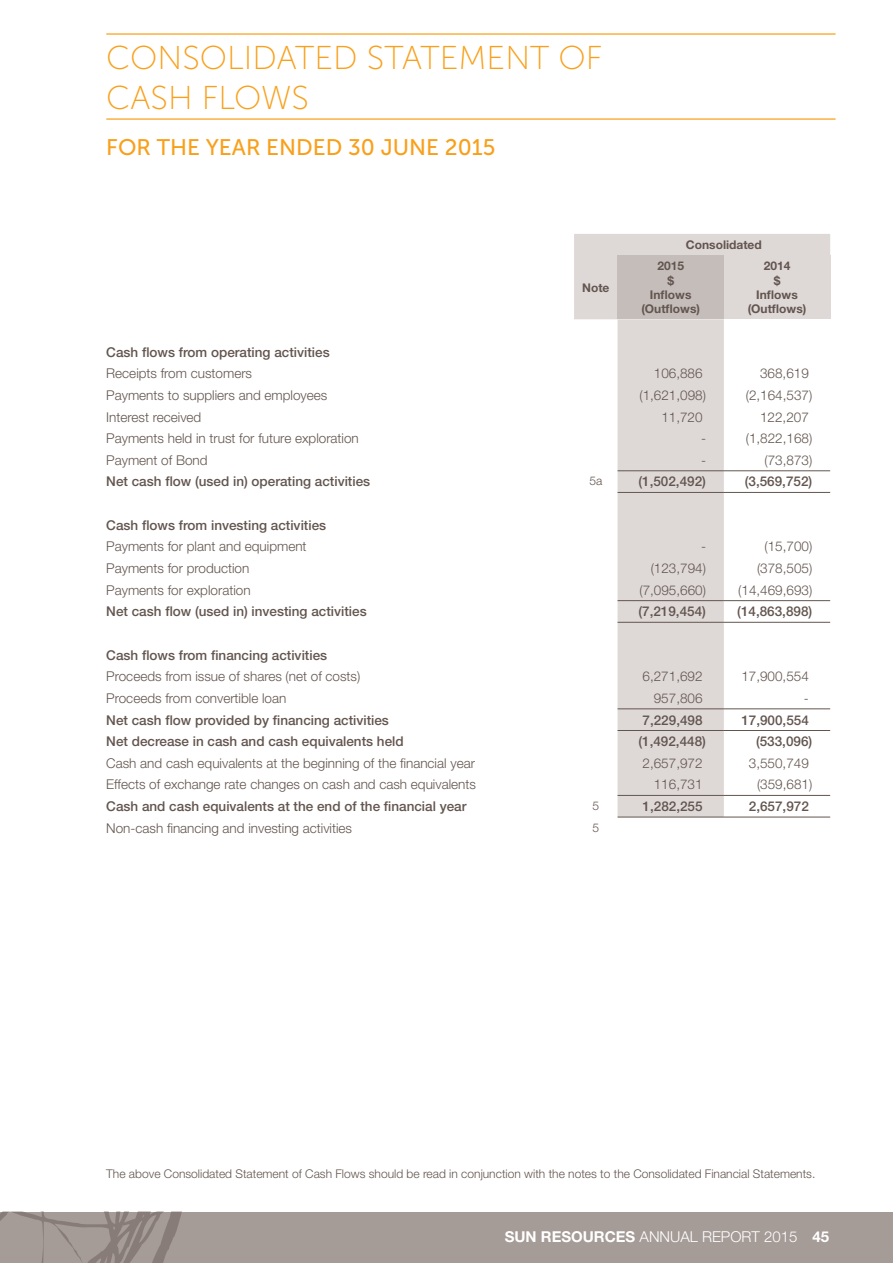
<style>
.page{position:relative;width:893px;height:1263px;background:#fff}
.page>*{position:absolute;margin:0;border:0;box-sizing:border-box;transform-origin:0 0}
.t1{font:33px/39.6px "Museo Sans 100";color:#f9a01b}
.t2{font:22.5px "Museo Sans 500";color:#f9a01b}
.t3{font:300 15px "Helvetica Neue LT Std";color:#fff}
.t4{font:300 13.5px "Helvetica Neue LT Std";color:#63554f}
.t5{font:500 13.5px "Helvetica Neue LT Std";color:#63554f}
.t6{font:300 12px "Helvetica Neue LT Std";color:#63554f}
.t7{font:700 12px/14.4px "Helvetica Neue LT Std";color:#63554f;text-align:center}
.s1{font-weight:700}
</style>
<div class="page">
<hr style="left:106px;top:118px;width:730px;height:2px;background:#fbb040">
<hr style="left:106px;top:33px;width:730px;height:2px;background:#fbb040">
<svg style="left:574px;top:234px;width:256px;height:583px"></svg>
<div style="left:618px;top:255px;width:106px;height:64px;background:#c5bdba"></div>
<div style="left:724px;top:255px;width:106px;height:64px;background:#ded9d7"></div>
<hr style="left:618px;top:470px;width:106px;height:1px;background:#63554f">
<hr style="left:724px;top:470px;width:106px;height:1px;background:#63554f">
<hr style="left:618px;top:492px;width:106px;height:1px;background:#63554f">
<hr style="left:724px;top:492px;width:106px;height:1px;background:#63554f">
<hr style="left:618px;top:600px;width:106px;height:1px;background:#63554f">
<hr style="left:724px;top:600px;width:106px;height:1px;background:#63554f">
<hr style="left:618px;top:622px;width:106px;height:1px;background:#63554f">
<hr style="left:724px;top:622px;width:106px;height:1px;background:#63554f">
<hr style="left:618px;top:708px;width:106px;height:1px;background:#63554f">
<hr style="left:724px;top:708px;width:106px;height:1px;background:#63554f">
<hr style="left:618px;top:730px;width:106px;height:1px;background:#63554f">
<hr style="left:724px;top:730px;width:106px;height:1px;background:#63554f">
<hr style="left:618px;top:795px;width:106px;height:1px;background:#63554f">
<hr style="left:724px;top:795px;width:106px;height:1px;background:#63554f">
<hr style="left:618px;top:817px;width:106px;height:1px;background:#63554f">
<hr style="left:724px;top:817px;width:106px;height:1px;background:#63554f">
<div style="left:0;top:1212px;width:893px;height:51px;background:#a59b97"></div>
<svg style="left:0;top:1212px;width:182px;height:51px"></svg>
<h1 class="t1" style="left:106px;top:38px;width:498px">CONSOLIDATED STATEMENT OF<br>CASH FLOWS</h1>
<h2 class="t2" style="left:106px;top:135px;width:391px">FOR THE YEAR ENDED 30 JUNE 2015</h2>
<p class="t7" style="left:582px;top:280px;width:29px">Note</p>
<p class="t7" style="left:686px;top:237px;width:77px">Consolidated</p>
<p class="t7" style="left:641px;top:258px;width:60px">2015<br>$<br>Inflows (Outflows)</p>
<p class="t7" style="left:748px;top:258px;width:60px">2014<br>$<br>Inflows (Outflows)</p>
<p class="t5" style="left:106px;top:344px;width:225px">Cash flows from operating activities</p>
<p class="t4" style="left:106px;top:365px;width:147px">Receipts from customers</p>
<p class="t4" style="left:654px;top:365px;width:50px">106,886</p>
<p class="t4" style="left:760px;top:365px;width:50px">368,619</p>
<p class="t4" style="left:106px;top:387px;width:223px">Payments to suppliers and employees</p>
<p class="t4" style="left:639px;top:387px;width:68px">(1,621,098)</p>
<p class="t4" style="left:746px;top:387px;width:68px">(2,164,537)</p>
<p class="t4" style="left:106px;top:408px;width:97px">Interest received</p>
<p class="t4" style="left:661px;top:408px;width:43px">11,720</p>
<p class="t4" style="left:760px;top:408px;width:50px">122,207</p>
<p class="t4" style="left:106px;top:430px;width:254px">Payments held in trust for future exploration</p>
<p class="t4" style="left:701px;top:430px;width:6px">-</p>
<p class="t4" style="left:746px;top:430px;width:68px">(1,822,168)</p>
<p class="t4" style="left:106px;top:452px;width:103px">Payment of Bond</p>
<p class="t4" style="left:701px;top:452px;width:6px">-</p>
<p class="t4" style="left:764px;top:452px;width:49px">(73,873)</p>
<p class="t5" style="left:106px;top:474px;width:265px">Net cash flow (used in) operating activities</p>
<p class="t6" style="left:589px;top:474px;width:14px">5a</p>
<p class="t5" style="left:638px;top:474px;width:69px">(1,502,492)</p>
<p class="t5" style="left:745px;top:474px;width:69px">(3,569,752)</p>
<p class="t5" style="left:106px;top:517px;width:221px">Cash flows from investing activities</p>
<p class="t4" style="left:106px;top:538px;width:202px">Payments for plant and equipment</p>
<p class="t4" style="left:701px;top:538px;width:6px">-</p>
<p class="t4" style="left:764px;top:538px;width:49px">(15,700)</p>
<p class="t4" style="left:106px;top:560px;width:145px">Payments for production</p>
<p class="t4" style="left:651px;top:560px;width:57px">(123,794)</p>
<p class="t4" style="left:757px;top:560px;width:57px">(378,505)</p>
<p class="t4" style="left:106px;top:582px;width:146px">Payments for exploration</p>
<p class="t4" style="left:639px;top:582px;width:68px">(7,095,660)</p>
<p class="t4" style="left:738px;top:582px;width:76px">(14,469,693)</p>
<p class="t5" style="left:106px;top:603px;width:262px">Net cash flow (used in) investing activities</p>
<p class="t5" style="left:638px;top:603px;width:69px">(7,219,454)</p>
<p class="t5" style="left:737px;top:603px;width:77px">(14,863,898)</p>
<p class="t5" style="left:106px;top:647px;width:222px">Cash flows from financing activities</p>
<p class="t4" style="left:106px;top:668px;width:256px">Proceeds from issue of shares (net of costs)</p>
<p class="t4" style="left:643px;top:668px;width:62px">6,271,692</p>
<p class="t4" style="left:741px;top:668px;width:69px">17,900,554</p>
<p class="t4" style="left:106px;top:690px;width:182px">Proceeds from convertible loan</p>
<p class="t4" style="left:654px;top:690px;width:50px">957,806</p>
<p class="t4" style="left:804px;top:690px;width:6px">-</p>
<p class="t5" style="left:106px;top:712px;width:284px">Net cash flow provided by financing activities</p>
<p class="t5" style="left:643px;top:712px;width:62px">7,229,498</p>
<p class="t5" style="left:741px;top:712px;width:69px">17,900,554</p>
<p class="t5" style="left:106px;top:733px;width:299px">Net decrease in cash and cash equivalents held</p>
<p class="t5" style="left:638px;top:733px;width:69px">(1,492,448)</p>
<p class="t5" style="left:756px;top:733px;width:58px">(533,096)</p>
<p class="t4" style="left:106px;top:755px;width:370px">Cash and cash equivalents at the beginning of the financial year</p>
<p class="t4" style="left:643px;top:755px;width:62px">2,657,972</p>
<p class="t4" style="left:749px;top:755px;width:62px">3,550,749</p>
<p class="t4" style="left:106px;top:776px;width:371px">Effects of exchange rate changes on cash and cash equivalents</p>
<p class="t4" style="left:654px;top:776px;width:50px">116,731</p>
<p class="t4" style="left:757px;top:776px;width:57px">(359,681)</p>
<p class="t5" style="left:106px;top:798px;width:362px">Cash and cash equivalents at the end of the financial year</p>
<p class="t6" style="left:592px;top:798px;width:8px">5</p>
<p class="t5" style="left:643px;top:798px;width:62px">1,282,255</p>
<p class="t5" style="left:749px;top:798px;width:62px">2,657,972</p>
<p class="t4" style="left:106px;top:820px;width:247px">Non-cash financing and investing activities</p>
<p class="t6" style="left:592px;top:820px;width:8px">5</p>
<p class="t6" style="left:106px;top:1167px;width:711px">The above Consolidated Statement of Cash Flows should be read in conjunction with the notes to the Consolidated Financial Statements.</p>
<p class="t3" style="left:505px;top:1227px;width:326px"><span class="s1">SUN RESOURCES</span> ANNUAL REPORT 2015 <span class="s1">45</span></p>
</div>
